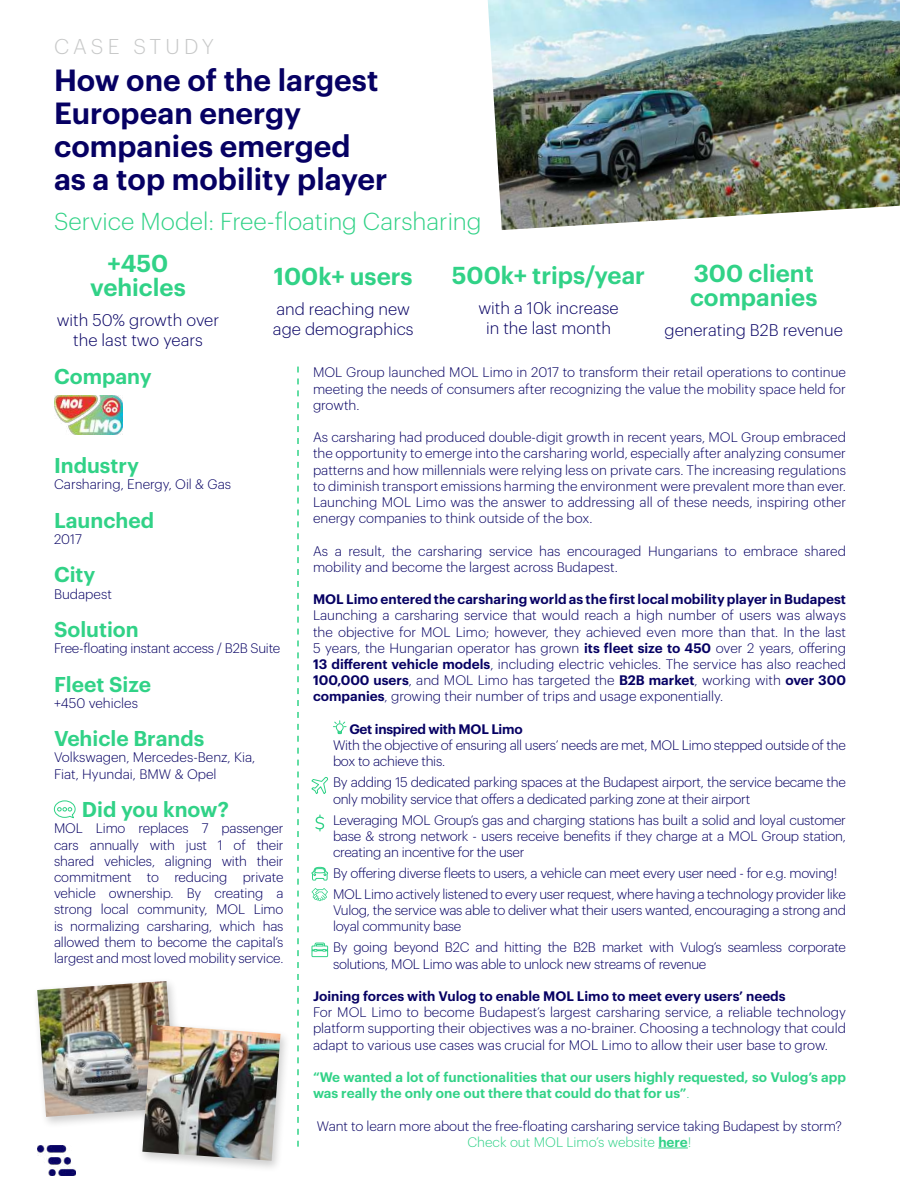
<style>
.page{position:relative;width:900px;height:1200px;background:#fff}
.page>*{position:absolute;margin:0;border:0;box-sizing:border-box;transform-origin:0 0}
.t1{font:600 30px/33px "Graphik";color:#060063}
.t2{font:600 24px/24px "Graphik";color:#31d287;text-align:center}
.t3{font:300 24px "Graphik";color:#31d287}
.t4{font:600 21px "Graphik";color:#31d287}
.t5{font:300 21px "Graphik";letter-spacing:.19em;color:#c7c8c8}
.t6{font:300 16.5px/19.8px "Graphik";color:#060063;text-align:center}
.t7{font:300 13.5px/16.2px "Graphik";letter-spacing:-.02em;color:#060063;text-align:justify}
.t8{font:300 13.5px/16.2px "Graphik";color:#060063}
.t9{font:600 13.5px "Graphik";color:#060063}
.t10{font:600 13.5px/16.2px "Graphik";color:#31d287}
.t11{font:600 13.5px "Graphik";letter-spacing:-.02em;color:#060063}
.s1{font-weight:600}
.s2{font-weight:300}
.s3{color:#30d187}
.s4{font-weight:600;color:#30d187}
</style>
<div class="page">
<img style="left:488px;top:0;width:412px;height:230px">
<svg style="left:297px;top:367px;width:2px;height:780px"></svg>
<img style="left:54px;top:395px;width:68px;height:40px">
<div style="left:32px;top:977px;width:154px;height:152px;background:#000;opacity:.2"></div>
<img style="left:37px;top:981px;width:138px;height:136px">
<div style="left:137px;top:1021px;width:154px;height:151px;background:#000;opacity:.2"></div>
<img style="left:142px;top:1025px;width:138px;height:136px">
<svg style="left:54px;top:800px;width:22px;height:19px"></svg>
<hr style="left:658px;top:1148px;width:30px;height:1px;background:#30d187">
<svg style="left:333px;top:720px;width:14px;height:14px"></svg>
<svg style="left:311px;top:777px;width:17px;height:17px"></svg>
<svg style="left:315px;top:814px;width:9px;height:17px"></svg>
<svg style="left:311px;top:866px;width:17px;height:15px"></svg>
<svg style="left:312px;top:888px;width:16px;height:13px"></svg>
<svg style="left:311px;top:942px;width:17px;height:15px"></svg>
<img style="left:37px;top:1146px;width:39px;height:30px">
<h3 class="t5" style="left:54px;top:31px;width:161px">CASE STUDY</h3>
<h1 class="t1" style="left:54px;top:61px;width:335px">How one of the largest<br>European energy companies emerged as a top mobility player</h1>
<h2 class="t3" style="left:54px;top:203px;width:429px">Service Model: Free-floating Carsharing</h2>
<h2 class="t2" style="left:90px;top:249px;width:97px">+450 vehicles</h2>
<p class="t6" style="left:57px;top:309px;width:164px">with 50% growth over the last two years</p>
<h2 class="t2" style="left:690px;top:259px;width:129px;text-align:left">300 client companies</h2>
<p class="t6" style="left:665px;top:319px;width:180px">generating B2B revenue</p>
<p class="t7" style="left:313px;top:363px;width:535px">MOL Group launched MOL Limo in 2017 to transform their retail operations to continue meeting the needs of consumers after recognizing the value the mobility space held for growth.</p>
<p class="t7" style="left:313px;top:428px;width:535px">As carsharing had produced double-digit growth in recent years, MOL Group embraced the opportunity to emerge into the carsharing world, especially after analyzing consumer patterns and how millennials were relying less on private cars. The increasing regulations to diminish transport emissions harming the environment were prevalent more than ever.<br>Launching MOL Limo was the answer to addressing all of these needs, inspiring other energy companies to think outside of the box.</p>
<p class="t8" style="left:313px;top:542px;width:535px">As a result, the carsharing service has encouraged Hungarians to embrace shared mobility and become the largest across Budapest.</p>
<p class="t9" style="left:313px;top:589px;width:534px">MOL Limo entered the carsharing world as the first local mobility player in Budapest</p>
<p class="t7" style="left:313px;top:606px;width:535px">Launching a carsharing service that would reach a high number of users was always the objective for MOL Limo; however, they achieved even more than that. In the last 5 years, the Hungarian operator has grown <span class="s1">its fleet size to 450</span> over 2 years, offering <span class="s1">13 different vehicle models</span>, including electric vehicles. The service has also reached <span class="s1">100,000 users</span>, and MOL Limo has targeted the <span class="s1">B2B market</span>, working with <span class="s1">over 300 companies</span>, growing their number of trips and usage exponentially.</p>
<h2 class="t2" style="left:452px;top:261px;width:195px">500k+ trips/year</h2>
<p class="t6" style="left:478px;top:297px;width:142px">with a 10k increase in the last month</p>
<h2 class="t2" style="left:274px;top:262px;width:140px">100k+ users</h2>
<p class="t6" style="left:273px;top:298px;width:142px;text-align:left">and reaching new age demographics</p>
<h3 class="t4" style="left:54px;top:360px;width:99px">Company</h3>
<h3 class="t4" style="left:54px;top:449px;width:87px">Industry</h3>
<p class="t8" style="left:54px;top:475px;width:179px">Carsharing, Energy, Oil &amp; Gas</p>
<h3 class="t4" style="left:54px;top:504px;width:102px">Launched</h3>
<p class="t7" style="left:54px;top:530px;width:29px">2017</p>
<h3 class="t4" style="left:54px;top:559px;width:43px">City</h3>
<p class="t8" style="left:54px;top:585px;width:59px">Budapest</p>
<h3 class="t4" style="left:54px;top:613px;width:86px">Solution</h3>
<p class="t7" style="left:54px;top:639px;width:228px">Free-floating instant access / B2B Suite</p>
<h3 class="t4" style="left:54px;top:668px;width:99px">Fleet Size</h3>
<p class="t8" style="left:54px;top:694px;width:86px">+450 vehicles</p>
<h3 class="t4" style="left:54px;top:723px;width:152px">Vehicle Brands</h3>
<p class="t8" style="left:54px;top:748px;width:203px">Volkswagen, Mercedes-Benz, Kia,<br>Fiat, Hyundai, BMW &amp; Opel</p>
<h3 class="t4" style="left:82px;top:793px;width:148px">Did you know?</h3>
<p class="t7" style="left:54px;top:819px;width:231px">MOL Limo replaces 7 passenger cars annually with just 1 of their shared vehicles, aligning with their commitment to reducing private vehicle ownership. By creating a strong local community, MOL Limo is normalizing carsharing, which has allowed them to become the capital’s largest and most loved mobility service.</p>
<p class="t11" style="left:349px;top:719px;width:175px">Get inspired with MOL Limo</p>
<p class="t7" style="left:333px;top:736px;width:514px">With the objective of ensuring all users’ needs are met, MOL Limo stepped outside of the box to achieve this.</p>
<p class="t7" style="left:333px;top:773px;width:514px">By adding 15 dedicated parking spaces at the Budapest airport, the service became the only mobility service that offers a dedicated parking zone at their airport</p>
<p class="t7" style="left:333px;top:811px;width:515px">Leveraging MOL Group’s gas and charging stations has built a solid and loyal customer base &amp; strong network - users receive benefits if they charge at a MOL Group station, creating an incentive for the user</p>
<p class="t7" style="left:333px;top:862px;width:515px;line-height:21px">By offering diverse fleets to users, a vehicle can meet every user need - for e.g. moving!<br>MOL Limo actively listened to every user request, where having a technology provider like</p>
<p class="t7" style="left:333px;top:901px;width:514px">Vulog, the service was able to deliver what their users wanted, encouraging a strong and loyal community base</p>
<p class="t7" style="left:333px;top:938px;width:515px">By going beyond B2C and hitting the B2B market with Vulog’s seamless corporate solutions, MOL Limo was able to unlock new streams of revenue</p>
<p class="t9" style="left:313px;top:986px;width:474px">Joining forces with Vulog to enable MOL Limo to meet every users’ needs</p>
<p class="t7" style="left:313px;top:1003px;width:534px">For MOL Limo to become Budapest’s largest carsharing service, a reliable technology platform supporting their objectives was a no-brainer. Choosing a technology that could adapt to various use cases was crucial for MOL Limo to allow their user base to grow.</p>
<p class="t10" style="left:313px;top:1068px;width:535px">“We wanted a lot of functionalities that our users highly requested, so Vulog’s app was really the only one out there that could do that for us”<span class="s2">.</span></p>
<p class="t7" style="left:317px;top:1116px;width:527px;text-align:center">Want to learn more about the free-floating carsharing service taking Budapest by storm?<br><span class="s3">Check out MOL Limo’s website</span> <span class="s4">here</span><span class="s3">!</span></p>
</div>
